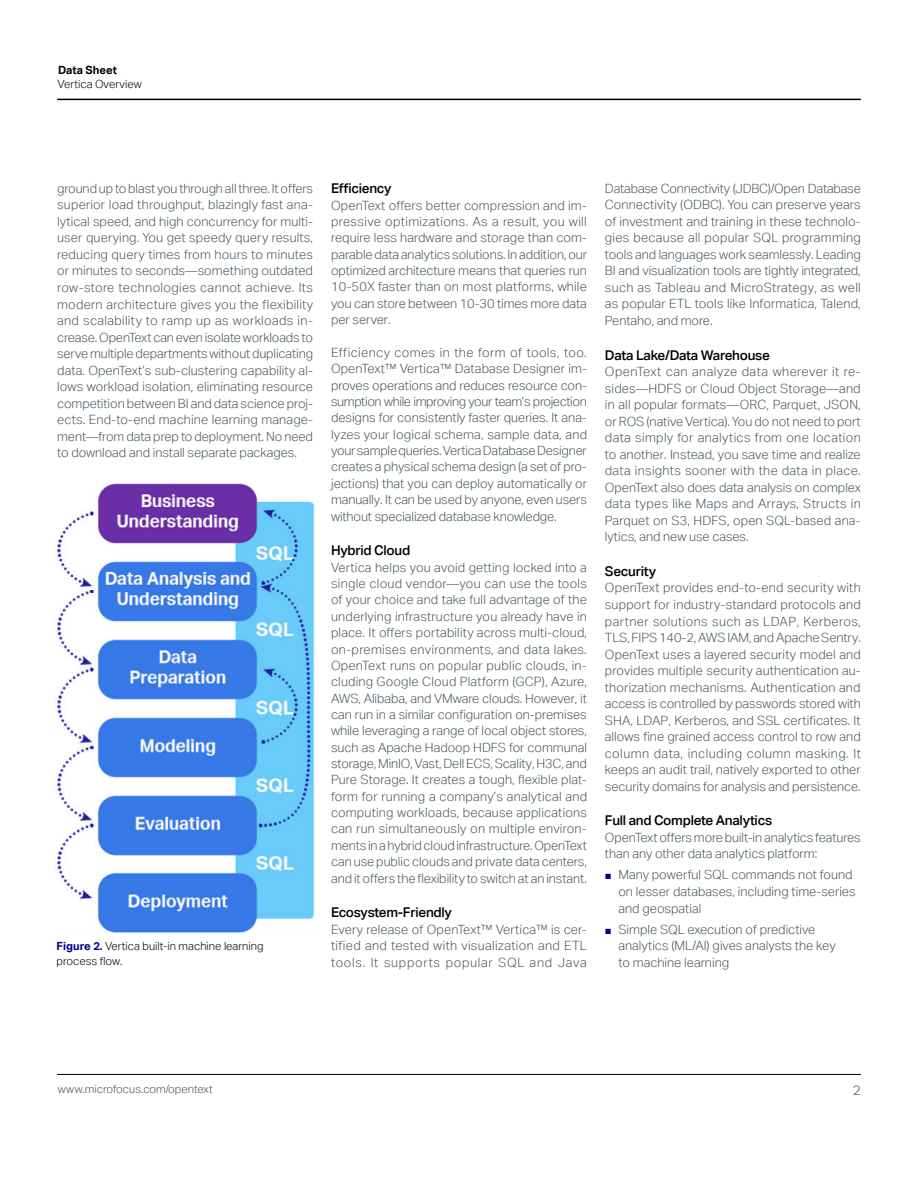
<style>
.page{position:relative;width:918px;height:1188px;background:#fff}
.page>*{position:absolute;margin:0;border:0;box-sizing:border-box;transform-origin:0 0}
.t1{font:500 13.5px "Aktiv Grotesk";letter-spacing:-.02em;color:#000}
.t2{font:300 13.5px "Aktiv Grotesk";color:#455560}
.t3{font:300 12.75px/16.5px "Aktiv Grotesk";letter-spacing:-.005em;color:#455560;text-align:justify}
.t4{font:300 11.25px/14.2px "Aktiv Grotesk";color:#000}
.t5{font:300 11.25px "Aktiv Grotesk";color:#455560}
.t6{font:700 11.25px "Aktiv Grotesk";color:#000}
.s1{font-weight:700;color:#00008b}
.s2{font-family:"Arial";font-weight:400;font-size:11.25px;color:#00008b}
</style>
<div class="page">
<hr style="left:57px;top:1074px;width:804px;height:1px;background:#000">
<hr style="left:57px;top:99px;width:804px;height:1px;background:#000">
<img style="left:54px;top:482px;width:261px;height:451px">
<p class="t6" style="left:58px;top:64px;width:60px">Data Sheet</p>
<p class="t4" style="left:58px;top:77px;width:86px">Vertica Overview</p>
<p class="t3" style="left:57px;top:180px;width:258px">ground up to blast you through all three. It offers superior load throughput, blazingly fast ana&shy;lytical speed, and high concurrency for multi&shy;user querying. You get speedy query results, reducing query times from hours to minutes or minutes to seconds—something outdated row-store technologies cannot achieve. Its modern architecture gives you the flexibility and scalability to ramp up as workloads in&shy;crease. OpenText can even isolate workloads to serve multiple departments without duplicating data. OpenText’s sub-clustering capability al&shy;lows workload isolation, eliminating resource competition between BI and data science proj&shy;ects. End-to-end machine learning manage&shy;ment—from data prep to deployment. No need to download and install separate packages.</p>
<p class="t4" style="left:57px;top:940px;width:209px"><span class="s1">Figure 2.</span> Vertica built-in machine learning process flow.</p>
<p class="t1" style="left:331px;top:180px;width:62px">Efficiency</p>
<p class="t3" style="left:331px;top:197px;width:258px">OpenText offers better compression and im&shy;pressive optimizations. As a result, you will require less hardware and storage than com&shy;parable data analytics solutions. In addition, our optimized architecture means that queries run 10-50X faster than on most platforms, while you can store between 10-30 times more data per server.</p>
<p class="t3" style="left:331px;top:345px;width:258px">Efficiency comes in the form of tools, too.<br>OpenText™ Vertica™ Database Designer im&shy;proves operations and reduces resource con&shy;sumption while improving your team’s projection designs for consistently faster queries. It ana&shy;lyzes your logical schema, sample data, and your sample queries. Vertica Database Designer creates a physical schema design (a set of pro&shy;jections) that you can deploy automatically or manually. It can be used by anyone, even users without specialized database knowledge.</p>
<p class="t1" style="left:331px;top:545px;width:81px">Hybrid Cloud</p>
<p class="t3" style="left:331px;top:560px;width:258px">Vertica helps you avoid getting locked into a single cloud vendor—you can use the tools of your choice and take full advantage of the underlying infrastructure you already have in place. It offers portability across multi-cloud, on-premises environments, and data lakes.<br>OpenText runs on popular public clouds, in&shy;cluding Google Cloud Platform (GCP), Azure, AWS, Alibaba, and VMware clouds. However, it can run in a similar configuration on-premises while leveraging a range of local object stores, such as Apache Hadoop HDFS for communal storage, MinIO, Vast, Dell ECS, Scality, H3C, and Pure Storage. It creates a tough, flexible plat&shy;form for running a company’s analytical and computing workloads, because applications can run simultaneously on multiple environ&shy;ments in a hybrid cloud infrastructure. OpenText can use public clouds and private data centers, and it offers the flexibility to switch at an instant.</p>
<p class="t1" style="left:331px;top:907px;width:122px">Ecosystem-Friendly</p>
<p class="t3" style="left:331px;top:922px;width:257px">Every release of OpenText™ Vertica™ is cer&shy;tified and tested with visualization and ETL tools. It supports popular SQL and Java</p>
<p class="t3" style="left:605px;top:180px;width:257px">Database Connectivity (JDBC)/Open Database Connectivity (ODBC). You can preserve years of investment and training in these technolo&shy;gies because all popular SQL programming tools and languages work seamlessly. Leading BI and visualization tools are tightly integrated, such as Tableau and MicroStrategy, as well as popular ETL tools like Informatica, Talend, Pentaho, and more.</p>
<p class="t1" style="left:605px;top:349px;width:167px">Data Lake/Data Warehouse</p>
<p class="t3" style="left:605px;top:364px;width:257px">OpenText can analyze data wherever it re&shy;sides—HDFS or Cloud Object Storage—and in all popular formats—ORC, Parquet, JSON, or ROS (native Vertica). You do not need to port data simply for analytics from one location to another. Instead, you save time and realize data insights sooner with the data in place.<br>OpenText also does data analysis on complex data types like Maps and Arrays, Structs in Parquet on S3, HDFS, open SQL-based ana&shy;lytics, and new use cases.</p>
<p class="t1" style="left:605px;top:566px;width:53px">Security</p>
<p class="t3" style="left:605px;top:581px;width:257px">OpenText provides end-to-end security with support for industry-standard protocols and partner solutions such as LDAP, Kerberos, TLS, FIPS 140-2, AWS IAM, and Apache Sentry.<br>OpenText uses a layered security model and provides multiple security authentication au&shy;thorization mechanisms. Authentication and access is controlled by passwords stored with SHA, LDAP, Kerberos, and SSL certificates. It allows fine grained access control to row and column data, including column masking. It keeps an audit trail, natively exported to other security domains for analysis and persistence.</p>
<p class="t1" style="left:605px;top:815px;width:169px">Full and Complete Analytics</p>
<p class="t3" style="left:605px;top:829px;width:257px">OpenText offers more built-in analytics features than any other data analytics platform:</p>
<p class="t3" style="left:618px;top:868px;width:239px;text-align:left;text-indent:-14px"><span class="s2">■</span> Many powerful SQL commands not found on lesser databases, including time-series and geospatial</p>
<p class="t3" style="left:618px;top:922px;width:219px;text-align:left;text-indent:-14px"><span class="s2">■</span> Simple SQL execution of predictive analytics (ML/AI) gives analysts the key to machine learning</p>
<p class="t5" style="left:58px;top:1084px;width:157px">www.microfocus.com/opentext</p>
<p class="t2" style="left:853px;top:1084px;width:9px">2</p>
</div>
